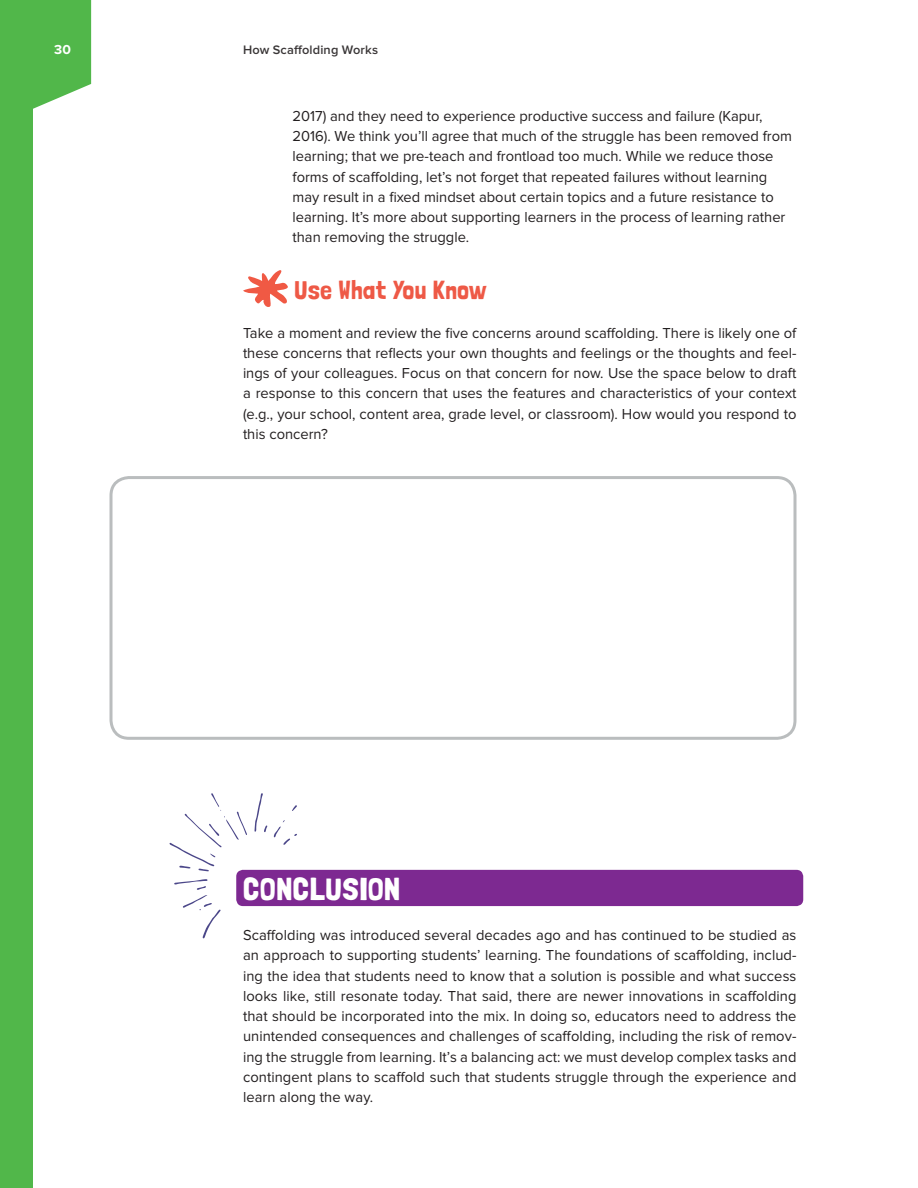
<style>
.page{position:relative;width:918px;height:1188px;background:#fff}
.page>*{position:absolute;margin:0;border:0;box-sizing:border-box;transform-origin:0 0}
.t1{font:31.5px "Londrina Solid";letter-spacing:.01em;color:#fff;scale:1.05 1}
.H2__Work_progess{font:26.25px "Londrina Solid";color:#ee5946}
.TEXT{font:15px/20.2px "Proxima Nova";letter-spacing:.005em;color:#231f20;text-align:justify}
.NL{font:15px/20.2px "Proxima Nova";color:#231f20}
.t2{font:700 13.5px "Proxima Nova";color:#fff}
.t3{font:600 12.75px "Proxima Nova";letter-spacing:.015em;color:#231f20}
</style>
<div class="page">
<svg style="left:32px;top:0;width:59px;height:109px;background:#64bf5e"></svg>
<div style="left:0;top:0;width:32px;height:1188px;background:#51b74a"></div>
<svg style="left:243px;top:270px;width:45px;height:37px"></svg>
<div style="left:110px;top:476px;width:686px;height:264px;border:3px solid #babdbe;border-radius:18px"></div>
<div style="left:236px;top:870px;width:567px;height:36px;background:#7d2991;border-radius:7px"></div>
<svg style="left:255px;top:793px;width:12px;height:39px"></svg>
<svg style="left:292px;top:805px;width:5px;height:6px"></svg>
<svg style="left:274px;top:820px;width:23px;height:25px"></svg>
<svg style="left:174px;top:879px;width:47px;height:59px"></svg>
<svg style="left:169px;top:793px;width:78px;height:78px"></svg>
<p class="t2" style="left:54px;top:43px;width:18px">30</p>
<p class="t3" style="left:243px;top:44px;width:137px">How Scaffolding Works</p>
<p class="NL" style="left:292px;top:106px;width:501px">2017) and they need to experience productive success and failure (Kapur, 2016). We think you’ll agree that much of the struggle has been removed from learning; that we pre-teach and frontload too much. While we reduce those forms of scaffolding, let’s not forget that repeated failures without learning may result in a fixed mindset about certain topics and a future resistance to learning. It’s more about supporting learners in the process of learning rather than removing the struggle.</p>
<p class="H2__Work_progess" style="left:295px;top:275px;width:194px">Use What You Know</p>
<p class="TEXT" style="left:243px;top:323px;width:555px">Take a moment and review the five concerns around scaffolding. There is likely one of these concerns that reflects your own thoughts and feelings or the thoughts and feel&shy;ings of your colleagues. Focus on that concern for now. Use the space below to draft a response to this concern that uses the features and characteristics of your context (e.g., your school, content area, grade level, or classroom). How would you respond to this concern?</p>
<h1 class="t1" style="left:243px;top:870px;width:151px">CONCLUSION</h1>
<p class="TEXT" style="left:243px;top:926px;width:555px">Scaffolding was introduced several decades ago and has continued to be studied as an approach to supporting students’ learning. The foundations of scaffolding, includ&shy;ing the idea that students need to know that a solution is possible and what success looks like, still resonate today. That said, there are newer innovations in scaffolding that should be incorporated into the mix. In doing so, educators need to address the unintended consequences and challenges of scaffolding, including the risk of remov&shy;ing the struggle from learning. It’s a balancing act: we must develop complex tasks and contingent plans to scaffold such that students struggle through the experience and learn along the way.</p>
</div>
